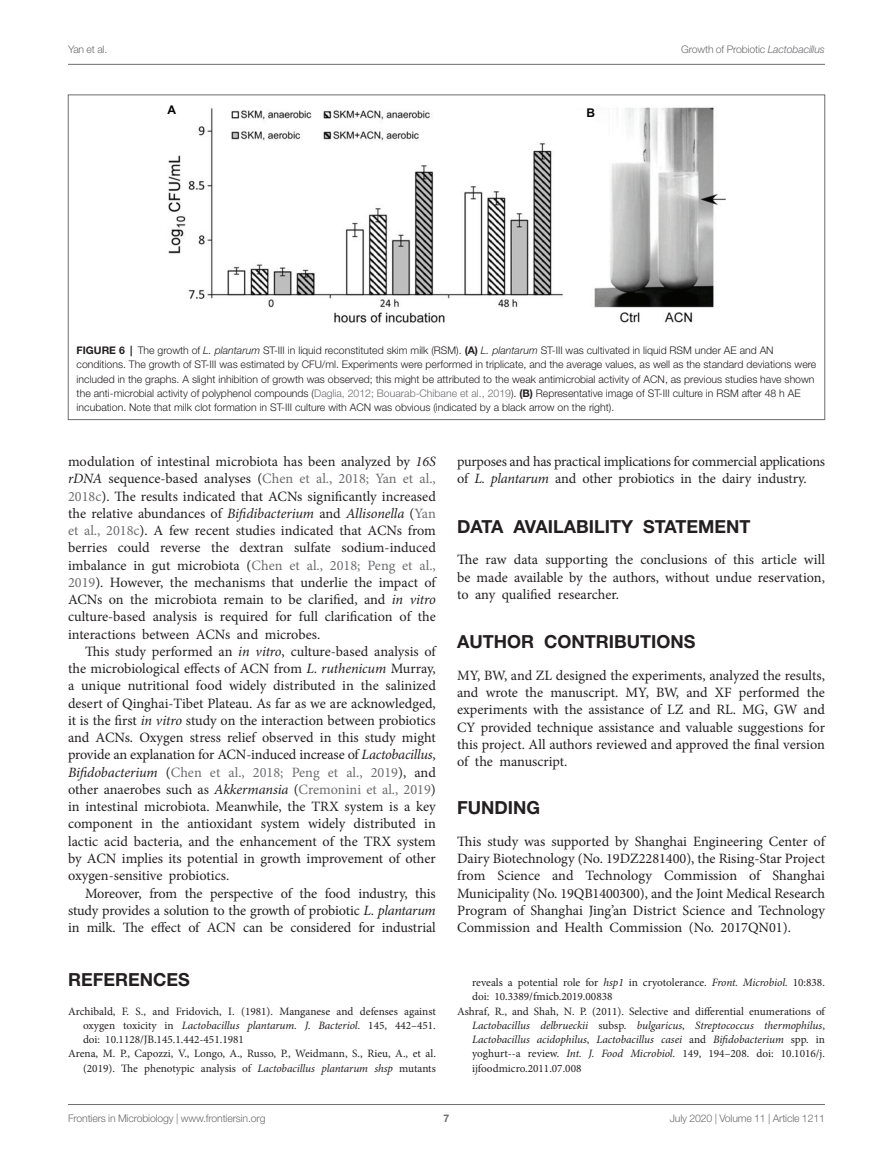
<style>
.page{position:relative;width:893px;height:1170px;background:#fff}
.page>*{position:absolute;margin:0;border:0;box-sizing:border-box;transform-origin:0 0}
.HEAD_1{font:700 18px "Helvetica Neue LT Std";color:#231f20}
.REF_HD{font:700 18px "Helvetica Neue LT Std";color:#231f20}
.TEXT{font:14.25px/17.2px "Minion Pro";letter-spacing:-.01em;color:#231f20;text-align:justify}
.TEXT_FLUSH{font:14.25px/17.2px "Minion Pro";letter-spacing:-.005em;color:#231f20;text-align:justify}
.t1{font:700 12px "Arial";color:#040503}
.REF{font:11.25px/14.2px "Minion Pro";color:#231f20;text-align:justify}
.FIG_LEG{font:300 10.5px/14.2px "Helvetica Neue LT Std";color:#231f20}
.t2{font:300 10.5px "Helvetica Neue LT Std";letter-spacing:-.015em;color:#6c6d70}
.t3{font:700 10.5px "Helvetica Neue LT Std";color:#6c6d70}
.s1{font-style:italic}
.s2{font-weight:700}
.s3{color:#6c6d70}
</style>
<div class="page">
<hr style="left:68px;top:64px;width:757px;height:1px;background:#6c6d70">
<hr style="left:68px;top:1104px;width:757px;height:1px;background:#6c6d70">
<img style="left:168px;top:107px;width:558px;height:216px">
<p class="t2" style="left:68px;top:42px;width:41px">Yan et al.</p>
<p class="t2" style="left:681px;top:42px;width:145px">Growth of Probiotic <span class="s1">Lactobacillus</span></p>
<p class="t1" style="left:168px;top:101px;width:10px">A</p>
<p class="t1" style="left:586px;top:105px;width:10px">B</p>
<p class="FIG_LEG" style="left:77px;top:343px;width:741px"><span class="s2">FIGURE 6 |</span> The growth of <span class="s1">L. plantarum</span> ST-III in liquid reconstituted skim milk (RSM). <span class="s2">(A)</span> <span class="s1">L. plantarum</span> ST-III was cultivated in liquid RSM under AE and AN conditions. The growth of ST-III was estimated by CFU/ml. Experiments were performed in triplicate, and the average values, as well as the standard deviations were included in the graphs. A slight inhibition of growth was observed; this might be attributed to the weak antimicrobial activity of ACN, as previous studies have shown the anti-microbial activity of polyphenol compounds (<span class="s3">Daglia, 2012; Bouarab-Chibane et al., 2019</span>). <span class="s2">(B)</span> Representative image of ST-III culture in RSM after 48 h AE incubation. Note that milk clot formation in ST-III culture with ACN was obvious (indicated by a black arrow on the right).</p>
<p class="TEXT" style="left:68px;top:453px;width:369px">modulation of intestinal microbiota has been analyzed by <span class="s1">16S rDNA</span> sequence-based analyses (<span class="s3">Chen et al., 2018; Yan et al., 2018c</span>). The results indicated that ACNs significantly increased the relative abundances of <span class="s1">Bifidibacterium</span> and <span class="s1">Allisonella</span> (<span class="s3">Yan et al., 2018c</span>). A few recent studies indicated that ACNs from berries could reverse the dextran sulfate sodium-induced imbalance in gut microbiota (<span class="s3">Chen et al., 2018; Peng et al., 2019</span>). However, the mechanisms that underlie the impact of ACNs on the microbiota remain to be clarified, and <span class="s1">in vitro </span>culture-based analysis is required for full clarification of the interactions between ACNs and microbes.</p>
<p class="TEXT" style="left:68px;top:642px;width:369px;text-indent:17px">This study performed an <span class="s1">in vitro</span>, culture-based analysis of the microbiological effects of ACN from <span class="s1">L. ruthenicum</span> Murray, a unique nutritional food widely distributed in the salinized desert of Qinghai-Tibet Plateau. As far as we are acknowledged, it is the first <span class="s1">in vitro</span> study on the interaction between probiotics and ACNs. Oxygen stress relief observed in this study might provide an explanation for ACN-induced increase of <span class="s1">Lactobacillus</span>, <span class="s1">Bifidobacterium</span> (<span class="s3">Chen et al., 2018; Peng et al., 2019</span>), and other anaerobes such as <span class="s1">Akkermansia</span> (<span class="s3">Cremonini et al., 2019</span>) in intestinal microbiota. Meanwhile, the TRX system is a key component in the antioxidant system widely distributed in lactic acid bacteria, and the enhancement of the TRX system by ACN implies its potential in growth improvement of other oxygen-sensitive probiotics.</p>
<p class="TEXT" style="left:68px;top:884px;width:369px;text-indent:17px">Moreover, from the perspective of the food industry, this study provides a solution to the growth of probiotic <span class="s1">L. plantarum </span>in milk. The effect of ACN can be considered for industrial</p>
<p class="REF_HD" style="left:68px;top:968px;width:123px">REFERENCES</p>
<p class="REF" style="left:83px;top:1003px;width:354px;text-indent:-15px">Archibald, F. S., and Fridovich, I. (1981). Manganese and defenses against oxygen toxicity in <span class="s1">Lactobacillus plantarum</span>. <span class="s1">J. Bacteriol.</span> 145, 442–451. doi: 10.1128/JB.145.1.442-451.1981</p>
<p class="REF" style="left:68px;top:1046px;width:369px;text-align:right">Arena, M. P., Capozzi, V., Longo, A., Russo, P., Weidmann, S., Rieu, A., et al. (2019). The phenotypic analysis of <span class="s1">Lactobacillus plantarum shsp</span> mutants</p>
<p class="TEXT" style="left:457px;top:453px;width:369px">purposes and has practical implications for commercial applications of <span class="s1">L. plantarum</span> and other probiotics in the dairy industry.</p>
<p class="HEAD_1" style="left:457px;top:515px;width:295px">DATA AVAILABILITY STATEMENT</p>
<p class="TEXT_FLUSH" style="left:457px;top:551px;width:369px">The raw data supporting the conclusions of this article will be made available by the authors, without undue reservation, to any qualified researcher.</p>
<p class="HEAD_1" style="left:457px;top:630px;width:240px">AUTHOR CONTRIBUTIONS</p>
<p class="TEXT_FLUSH" style="left:457px;top:666px;width:369px">MY, BW, and ZL designed the experiments, analyzed the results, and wrote the manuscript. MY, BW, and XF performed the experiments with the assistance of LZ and RL. MG, GW and CY provided technique assistance and valuable suggestions for this project. All authors reviewed and approved the final version of the manuscript.</p>
<p class="HEAD_1" style="left:457px;top:796px;width:84px">FUNDING</p>
<p class="TEXT_FLUSH" style="left:457px;top:832px;width:369px">This study was supported by Shanghai Engineering Center of Dairy Biotechnology (No. 19DZ2281400), the Rising-Star Project from Science and Technology Commission of Shanghai Municipality (No. 19QB1400300), and the Joint Medical Research Program of Shanghai Jing’an District Science and Technology Commission and Health Commission (No. 2017QN01).</p>
<p class="REF" style="left:472px;top:975px;width:354px">reveals a potential role for <span class="s1">hsp1</span> in cryotolerance. <span class="s1">Front. Microbiol.</span> 10:838. doi: 10.3389/fmicb.2019.00838</p>
<p class="REF" style="left:472px;top:1003px;width:354px;text-indent:-15px">Ashraf, R., and Shah, N. P. (2011). Selective and differential enumerations of <span class="s1">Lactobacillus delbrueckii</span> subsp. <span class="s1">bulgaricus</span>, <span class="s1">Streptococcus thermophilus</span>, <span class="s1">Lactobacillus acidophilus</span>, <span class="s1">Lactobacillus casei</span> and <span class="s1">Bifidobacterium</span> spp. in yoghurt--a review. <span class="s1">Int. J. Food Microbiol.</span> 149, 194–208. doi: 10.1016/j. ijfoodmicro.2011.07.008</p>
<p class="t2" style="left:68px;top:1111px;width:199px">Frontiers in Microbiology | www.frontiersin.org</p>
<p class="t3" style="left:444px;top:1111px;width:7px">7</p>
<p class="t2" style="left:670px;top:1111px;width:157px">July 2020 | Volume 11 | Article 1211</p>
</div>
